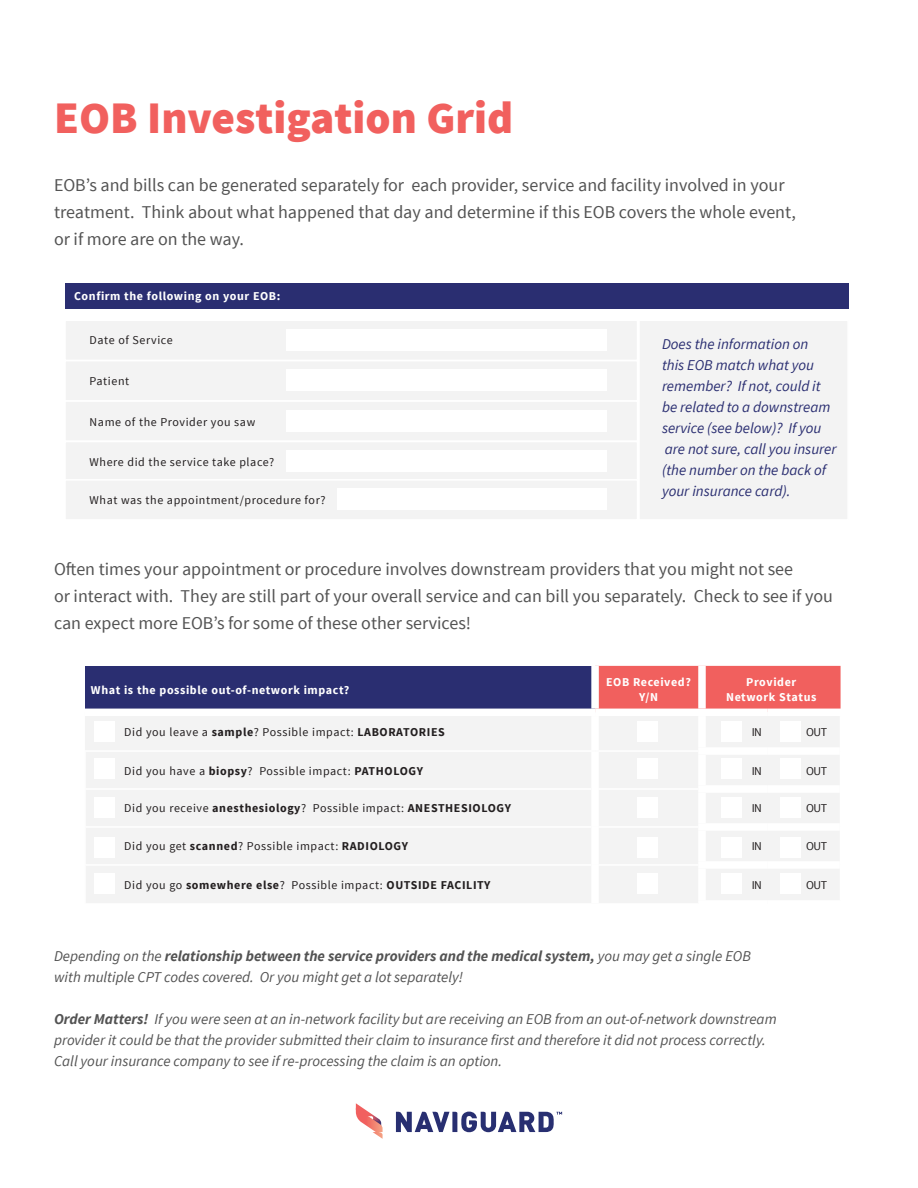
<style>
.page{position:relative;width:918px;height:1188px;background:#fff}
.page>*{position:absolute;margin:0;border:0;box-sizing:border-box;transform-origin:0 0}
.t1{font:900 45px "Source Sans Pro";color:#f1605e}
.t2{font:18px/27px "Source Sans Pro";color:#535353}
.t3{font:italic 15px/21px "Source Sans Pro";color:#535353}
.t4{font:italic 15px/21px "Source Sans Pro";color:#2a2e71}
.t5{font:12px "Source Sans Pro";letter-spacing:.05em;color:#231f20}
.t6{font:700 12px/15px "Source Sans Pro";letter-spacing:.05em;color:#fff;text-align:center}
.t7{font:700 12px "Source Sans Pro";letter-spacing:.05em;color:#231f20}
.s1{font-weight:700}
.s2{font-weight:400}
</style>
<div class="page">
<svg style="left:356px;top:1103px;width:27px;height:36px"></svg>
<svg style="left:396px;top:1112px;width:166px;height:20px"></svg>
<div style="left:638px;top:320px;width:211px;height:201px;background:#f3f3f3;border:2px solid #fff"></div>
<div style="left:65px;top:283px;width:784px;height:26px;background:#2a2e71"></div>
<div style="left:64px;top:320px;width:574px;height:41px;background:#f3f3f3;border:2px solid #fff"></div>
<div style="left:64px;top:360px;width:574px;height:42px;background:#f3f3f3;border:2px solid #fff"></div>
<div style="left:64px;top:400px;width:574px;height:42px;background:#f3f3f3;border:2px solid #fff"></div>
<div style="left:286px;top:329px;width:321px;height:22px;background:#fff"></div>
<div style="left:286px;top:369px;width:321px;height:22px;background:#fff"></div>
<div style="left:286px;top:410px;width:321px;height:22px;background:#fff"></div>
<div style="left:64px;top:441px;width:574px;height:41px;background:#f3f3f3;border:2px solid #fff"></div>
<div style="left:286px;top:450px;width:321px;height:22px;background:#fff"></div>
<div style="left:64px;top:479px;width:574px;height:42px;background:#f3f3f3;border:2px solid #fff"></div>
<div style="left:338px;top:489px;width:269px;height:21px;background:#fff"></div>
<div style="left:85px;top:666px;width:510px;height:46px;background:#2a2e71"></div>
<div style="left:599px;top:666px;width:242px;height:43px;background:#f1605e"></div>
<div style="left:85px;top:716px;width:754px;height:187px;background:#f3f3f3"></div>
<hr style="left:84px;top:752px;width:2px;height:36px;background:#fff">
<hr style="left:84px;top:788px;width:507px;height:2px;background:#fff">
<hr style="left:84px;top:790px;width:2px;height:36px;background:#fff">
<hr style="left:84px;top:826px;width:507px;height:2px;background:#fff">
<hr style="left:84px;top:828px;width:2px;height:36px;background:#fff">
<hr style="left:84px;top:864px;width:507px;height:2px;background:#fff">
<hr style="left:84px;top:866px;width:2px;height:37px;background:#fff">
<hr style="left:595px;top:750px;width:103px;height:2px;background:#fff">
<hr style="left:599px;top:788px;width:99px;height:2px;background:#fff">
<hr style="left:599px;top:826px;width:99px;height:2px;background:#fff">
<hr style="left:599px;top:864px;width:99px;height:2px;background:#fff">
<div style="left:591px;top:666px;width:8px;height:43px;background:#fff"></div>
<div style="left:591px;top:716px;width:8px;height:34px;background:#fff"></div>
<div style="left:591px;top:752px;width:8px;height:37px;background:#fff"></div>
<div style="left:591px;top:789px;width:8px;height:38px;background:#fff"></div>
<div style="left:591px;top:827px;width:8px;height:38px;background:#fff"></div>
<div style="left:591px;top:865px;width:8px;height:38px;background:#fff"></div>
<div style="left:698px;top:666px;width:8px;height:43px;background:#fff"></div>
<div style="left:698px;top:716px;width:8px;height:31px;background:#fff"></div>
<div style="left:698px;top:755px;width:8px;height:30px;background:#fff"></div>
<div style="left:698px;top:793px;width:8px;height:30px;background:#fff"></div>
<div style="left:698px;top:831px;width:8px;height:30px;background:#fff"></div>
<div style="left:698px;top:869px;width:8px;height:31px;background:#fff"></div>
<hr style="left:84px;top:750px;width:511px;height:2px;background:#fff">
<div style="left:85px;top:709px;width:510px;height:7px;background:#fff"></div>
<div style="left:698px;top:747px;width:70px;height:8px;background:#fff"></div>
<div style="left:768px;top:747px;width:72px;height:8px;background:#fff"></div>
<div style="left:698px;top:785px;width:70px;height:8px;background:#fff"></div>
<div style="left:768px;top:785px;width:72px;height:8px;background:#fff"></div>
<div style="left:698px;top:823px;width:70px;height:8px;background:#fff"></div>
<div style="left:768px;top:823px;width:72px;height:8px;background:#fff"></div>
<div style="left:698px;top:861px;width:70px;height:8px;background:#fff"></div>
<div style="left:768px;top:861px;width:72px;height:8px;background:#fff"></div>
<div style="left:698px;top:900px;width:70px;height:8px;background:#fff"></div>
<div style="left:768px;top:900px;width:73px;height:8px;background:#fff"></div>
<div style="left:94px;top:721px;width:21px;height:21px;background:#fff"></div>
<div style="left:94px;top:758px;width:21px;height:21px;background:#fff"></div>
<div style="left:94px;top:797px;width:21px;height:21px;background:#fff"></div>
<div style="left:94px;top:837px;width:21px;height:21px;background:#fff"></div>
<div style="left:94px;top:873px;width:21px;height:21px;background:#fff"></div>
<div style="left:637px;top:721px;width:21px;height:21px;background:#fff"></div>
<div style="left:637px;top:758px;width:21px;height:21px;background:#fff"></div>
<div style="left:637px;top:797px;width:21px;height:21px;background:#fff"></div>
<div style="left:637px;top:837px;width:21px;height:21px;background:#fff"></div>
<div style="left:637px;top:873px;width:21px;height:21px;background:#fff"></div>
<div style="left:721px;top:721px;width:21px;height:21px;background:#fff"></div>
<div style="left:721px;top:758px;width:21px;height:21px;background:#fff"></div>
<div style="left:721px;top:797px;width:21px;height:21px;background:#fff"></div>
<div style="left:721px;top:837px;width:21px;height:21px;background:#fff"></div>
<div style="left:721px;top:873px;width:21px;height:21px;background:#fff"></div>
<div style="left:780px;top:721px;width:20px;height:21px;background:#fff"></div>
<div style="left:780px;top:758px;width:20px;height:21px;background:#fff"></div>
<div style="left:780px;top:797px;width:20px;height:21px;background:#fff"></div>
<div style="left:780px;top:837px;width:20px;height:21px;background:#fff"></div>
<div style="left:780px;top:873px;width:20px;height:21px;background:#fff"></div>
<p class="t1" style="left:54px;top:89px;width:461px">EOB Investigation Grid</p>
<p class="t2" style="left:54px;top:172px;width:743px">EOB’s and bills can be generated separately for each provider, service and facility involved in your treatment. Think about what happened that day and determine if this EOB covers the whole event, or if more are on the way.</p>
<p class="t6" style="left:74px;top:289px;width:208px">Confirm the following on your EOB:</p>
<p class="t5" style="left:90px;top:333px;width:85px">Date of Service</p>
<p class="t5" style="left:90px;top:374px;width:41px">Patient</p>
<p class="t5" style="left:90px;top:415px;width:167px">Name of the Provider you saw</p>
<p class="t5" style="left:90px;top:455px;width:186px">Where did the service take place?</p>
<p class="t5" style="left:90px;top:493px;width:237px">What was the appointment/procedure for?</p>
<p class="t4" style="left:662px;top:333px;width:176px">Does the information on<br>this EOB match what you remember? If not, could it be related to a downstream service (see below)? If you are not sure, call you insurer (the number on the back of your insurance card).</p>
<p class="t2" style="left:54px;top:556px;width:780px">Often times your appointment or procedure involves downstream providers that you might not see<br>or interact with. They are still part of your overall service and can bill you separately. Check to see if you can expect more EOB’s for some of these other services!</p>
<p class="t6" style="left:91px;top:683px;width:260px">What is the possible out-of-network impact?</p>
<p class="t6" style="left:606px;top:675px;width:86px">EOB Received?</p>
<p class="t6" style="left:639px;top:690px;width:20px">Y/N</p>
<p class="t6" style="left:726px;top:675px;width:92px">Provider<br>Network Status</p>
<p class="t5" style="left:124px;top:725px;width:322px">Did you leave a <span class="s1">sample</span>? Possible impact: <span class="s1">LABORATORIES</span></p>
<p class="t5" style="left:752px;top:725px;width:12px">IN</p>
<p class="t5" style="left:806px;top:725px;width:22px">OUT</p>
<p class="t5" style="left:124px;top:763px;width:300px">Did you have a <span class="s1">biopsy</span>? Possible impact: <span class="s1">PATHOLOGY</span></p>
<p class="t5" style="left:752px;top:763px;width:12px">IN</p>
<p class="t5" style="left:806px;top:763px;width:22px">OUT</p>
<p class="t5" style="left:124px;top:801px;width:388px">Did you receive <span class="s1">anesthesiology</span>? Possible impact: <span class="s1">ANESTHESIOLOGY</span></p>
<p class="t5" style="left:752px;top:801px;width:12px">IN</p>
<p class="t5" style="left:806px;top:801px;width:22px">OUT</p>
<p class="t5" style="left:124px;top:839px;width:285px">Did you get <span class="s1">scanned</span>? Possible impact: <span class="s1">RADIOLOGY</span></p>
<p class="t5" style="left:752px;top:839px;width:12px">IN</p>
<p class="t5" style="left:806px;top:839px;width:22px">OUT</p>
<p class="t7" style="left:124px;top:877px;width:368px"><span class="s2">Did you go</span> somewhere else<span class="s2">? Possible impact:</span> OUTSIDE FACILITY</p>
<p class="t5" style="left:752px;top:878px;width:12px">IN</p>
<p class="t5" style="left:806px;top:878px;width:22px">OUT</p>
<p class="t3" style="left:54px;top:946px;width:699px">Depending on the <span class="s1">relationship between the service providers and the medical system,</span> you may get a single EOB with multiple CPT codes covered. Or you might get a lot separately!</p>
<p class="t3" style="left:54px;top:1009px;width:724px"><span class="s1">Order Matters!</span> If you were seen at an in-network facility but are receiving an EOB from an out-of-network downstream provider it could be that the provider submitted their claim to insurance first and therefore it did not process correctly.<br>Call your insurance company to see if re-processing the claim is an option.</p>
</div>
